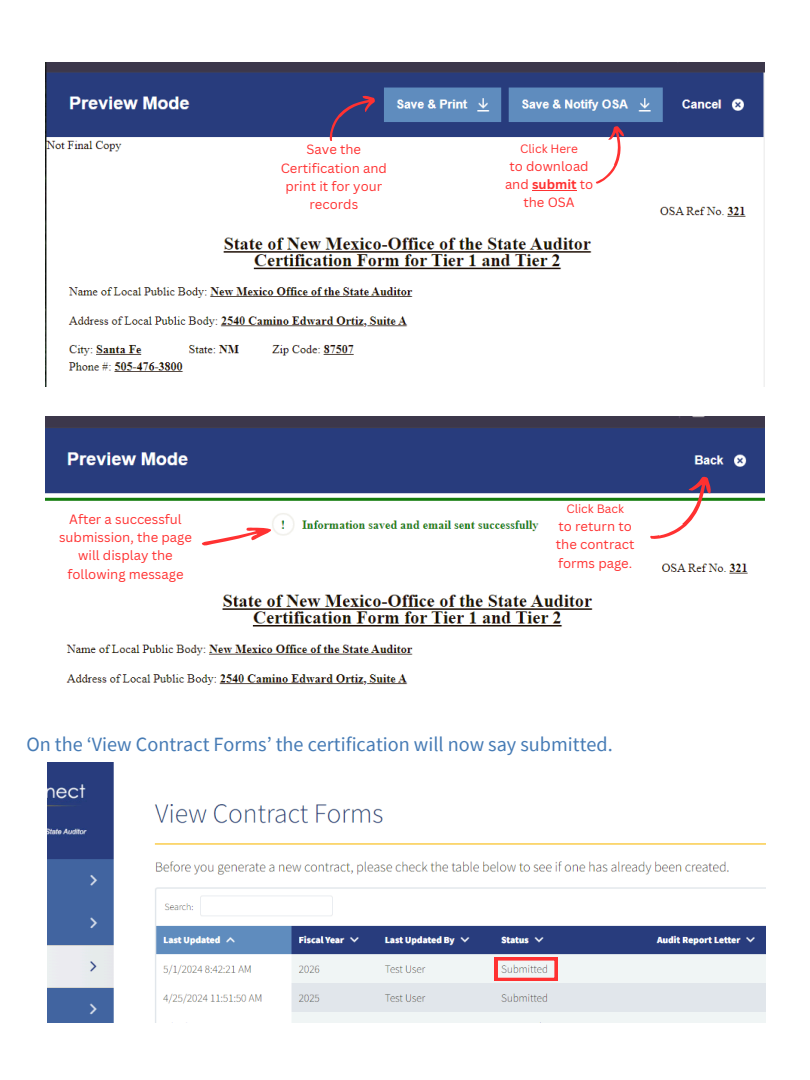
<style>
.page{position:relative;width:810px;height:1080px;background:#fff}
.page>*{position:absolute;margin:0;border:0;box-sizing:border-box;transform-origin:0 0}
.t1{font:20.19px "Source Sans Pro";color:#467bb5}
.t2{font:13.12px/18.2px "Canva Sans";color:#ff3131;text-align:center}
.t3{font:11.88px "Canva Sans";color:#ff3131}
.s1{font-weight:700}
</style>
<div class="page">
<img style="left:46px;top:62px;width:718px;height:324px">
<svg style="left:320px;top:90px;width:59px;height:52px;background:#4b4d83"></svg>
<svg style="left:595px;top:124px;width:33px;height:64px"></svg>
<img style="left:46px;top:416px;width:718px;height:269px">
<svg style="left:198px;top:522px;width:78px;height:30px"></svg>
<svg style="left:649px;top:472px;width:70px;height:80px"></svg>
<img style="left:48px;top:763px;width:718px;height:260px">
<svg style="left:495px;top:957px;width:63px;height:24px"></svg>
<hr style="left:532px;top:190px;width:45px;height:1px;background:#ff3131">
<p class="t2" style="left:281px;top:140px;width:108px">Save the<br>Certification and print it for your records</p>
<p class="t3" style="left:520px;top:140px;width:59px">Click Here</p>
<p class="t2" style="left:505px;top:157px;width:90px">to download and <span class="s1">submit</span> to the OSA</p>
<p class="t2" style="left:59px;top:510px;width:134px">After a successful submission, the page will display the following message</p>
<p class="t3" style="left:566px;top:501px;width:59px">Click Back</p>
<p class="t2" style="left:556px;top:517px;width:80px;text-align:left">to return to the contract forms page.</p>
<p class="t1" style="left:26px;top:731px;width:588px">On the ‘View Contract Forms’ the certification will now say submitted.</p>
</div>
